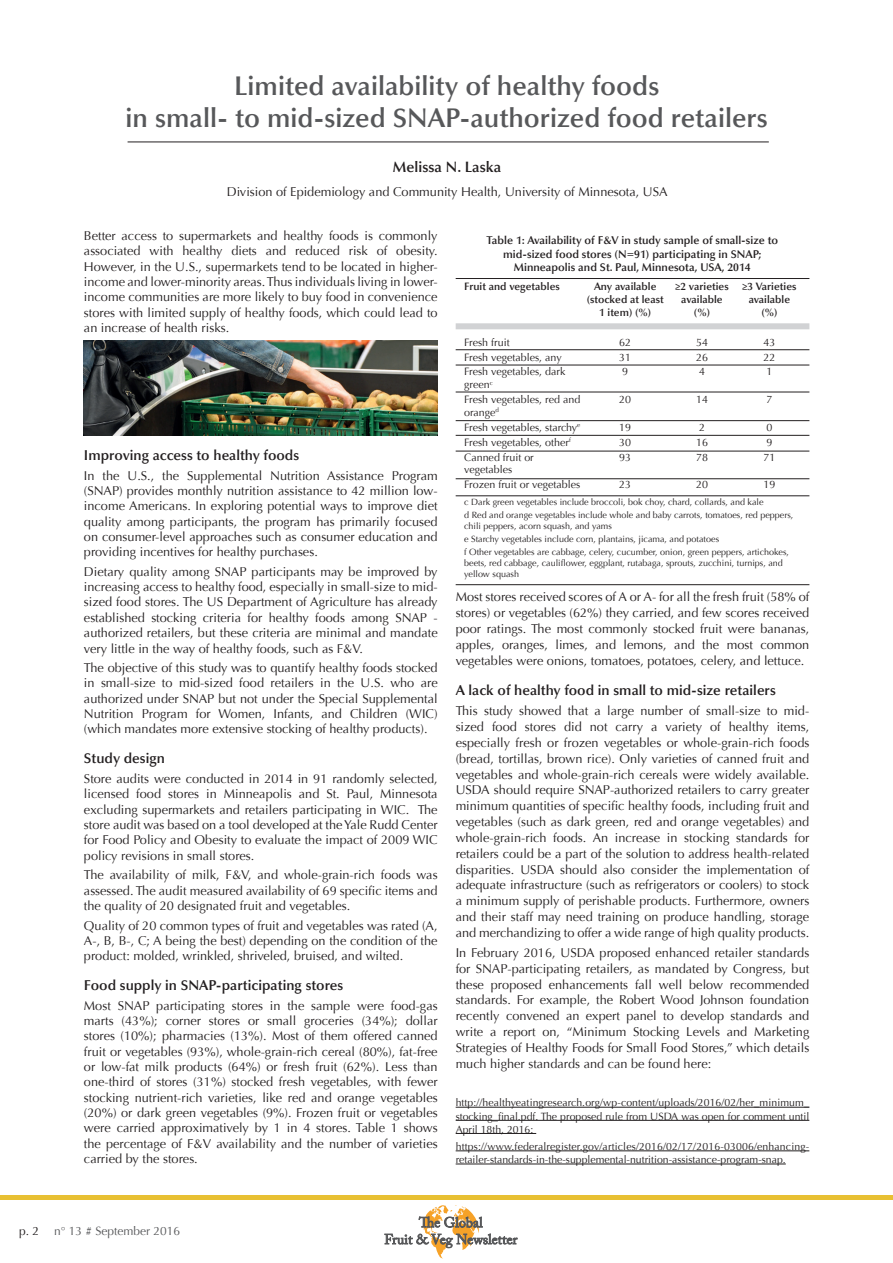
<style>
.page{position:relative;width:893px;height:1263px;background:#fff}
.page>*{position:absolute;margin:0;border:0;box-sizing:border-box;transform-origin:0 0}
.t1{font:600 27px/32.4px "Optima LT Std";color:#57585a;text-align:center}
.t2{font:600 15px "Optima LT Std";color:#231f20}
.t3{font:600 14.25px "Optima LT Std";color:#231f20}
.t4{font:12.75px/15.3px "Optima LT Std";color:#231f20;text-align:justify}
.t5{font:12px "Optima LT Std";color:#57585a}
.t6{font:600 11.25px/13.5px "Optima LT Std";color:#231f20;text-align:center}
.t7{font:10.65px/14.9px "Optima LT Std";color:#231f20}
.t8{font:600 10.65px/12.9px "Optima LT Std";color:#231f20;text-align:center}
.t9{font:10.5px/13.2px "Optima LT Std";color:#231f20;text-align:justify}
.t10{font:9px/12.9px "Optima LT Std";color:#231f20}
.s1{color:#231f20}
</style>
<div class="page">
<div style="left:0;top:1194px;width:893px;height:5px;background:#e8c032"></div>
<svg style="left:385px;top:1205px;width:132px;height:53px"></svg>
<hr style="left:128px;top:142px;width:641px;height:1px;background:#231f20">
<hr style="left:456px;top:1107px;width:353px;height:1px;background:#231f20">
<hr style="left:456px;top:1120px;width:353px;height:1px;background:#231f20">
<hr style="left:456px;top:1133px;width:80px;height:1px;background:#231f20">
<hr style="left:456px;top:1150px;width:353px;height:1px;background:#231f20">
<hr style="left:456px;top:1164px;width:330px;height:1px;background:#231f20">
<hr style="left:456px;top:278px;width:353px;height:1px;background:#231f20">
<hr style="left:456px;top:349px;width:353px;height:1px;background:#231f20">
<hr style="left:456px;top:365px;width:353px;height:1px;background:#231f20">
<hr style="left:456px;top:392px;width:353px;height:1px;background:#231f20">
<hr style="left:456px;top:420px;width:353px;height:1px;background:#231f20">
<hr style="left:456px;top:435px;width:353px;height:1px;background:#231f20">
<hr style="left:456px;top:451px;width:353px;height:1px;background:#231f20">
<hr style="left:456px;top:478px;width:353px;height:1px;background:#231f20">
<div style="left:456px;top:323px;width:353px;height:6px;background:#d1d2d4"></div>
<hr style="left:456px;top:495px;width:353px;height:1px;background:#231f20">
<hr style="left:456px;top:584px;width:353px;height:1px;background:#231f20">
<img style="left:84px;top:341px;width:354px;height:94px">
<h1 class="t1" style="left:126px;top:72px;width:644px">Limited availability of healthy foods<br>in small- to mid-sized SNAP-authorized food retailers</h1>
<p class="t2" style="left:393px;top:161px;width:110px">Melissa N. Laska</p>
<p class="t4" style="left:227px;top:185px;width:442px">Division of Epidemiology and Community Health, University of Minnesota, USA</p>
<p class="t4" style="left:84px;top:229px;width:355px">Better access to supermarkets and healthy foods is commonly associated with healthy diets and reduced risk of obesity.<br>However, in the U.S., supermarkets tend to be located in higher&shy;income and lower-minority areas. Thus individuals living in lower&shy;income communities are more likely to buy food in convenience stores with limited supply of healthy foods, which could lead to an increase of health risks.</p>
<p class="t6" style="left:487px;top:235px;width:293px">Table 1: Availability of F&amp;V in study sample of small-size to mid-sized food stores (N=91) participating in SNAP;<br>Minneapolis and St. Paul, Minnesota, USA, 2014</p>
<p class="t8" style="left:587px;top:281px;width:78px">Any available (stocked at least<br>1 item) (%)</p>
<p class="t7" style="left:619px;top:336px;width:13px;text-align:justify">62<br>31<br>9</p>
<p class="t7" style="left:619px;top:393px;width:13px">20</p>
<p class="t7" style="left:619px;top:421px;width:13px;text-align:justify">19<br>30<br>93</p>
<p class="t7" style="left:619px;top:478px;width:13px">23</p>
<p class="t8" style="left:464px;top:281px;width:97px">Fruit and vegetables</p>
<p class="t8" style="left:742px;top:280px;width:56px">≥3 Varieties available (%)</p>
<p class="t7" style="left:763px;top:336px;width:13px;text-align:justify">43<br>22<br>1</p>
<p class="t7" style="left:766px;top:393px;width:7px">7</p>
<p class="t7" style="left:763px;top:421px;width:13px">0<br>9<br>71</p>
<p class="t7" style="left:763px;top:478px;width:13px">19</p>
<p class="t8" style="left:675px;top:280px;width:55px">≥2 varieties available (%)</p>
<p class="t7" style="left:696px;top:336px;width:13px;text-align:justify">54<br>26<br>4</p>
<p class="t7" style="left:696px;top:393px;width:13px">14</p>
<p class="t7" style="left:696px;top:421px;width:13px">2<br>16<br>78</p>
<p class="t7" style="left:696px;top:478px;width:13px">20</p>
<p class="t7" style="left:464px;top:336px;width:103px">Fresh fruit<br>Fresh vegetables, any<br>Fresh vegetables, dark</p>
<p class="t7" style="left:464px;top:378px;width:118px">green<sup>c<br></sup>Fresh vegetables, red and</p>
<p class="t7" style="left:464px;top:406px;width:117px">orange<sup>d<br></sup>Fresh vegetables, starchy<sup>e<br></sup>Fresh vegetables, other<sup>f<br></sup>Canned fruit or</p>
<p class="t7" style="left:464px;top:463px;width:118px">vegetables<br>Frozen fruit or vegetables</p>
<p class="t3" style="left:84px;top:449px;width:217px">Improving access to healthy foods</p>
<p class="t4" style="left:84px;top:469px;width:355px">In the U.S., the Supplemental Nutrition Assistance Program (SNAP) provides monthly nutrition assistance to 42 million low&shy;income Americans. In exploring potential ways to improve diet quality among participants, the program has primarily focused on consumer-level approaches such as consumer education and providing incentives for healthy purchases.</p>
<p class="t4" style="left:84px;top:565px;width:355px">Dietary quality among SNAP participants may be improved by increasing access to healthy food, especially in small-size to mid&shy;sized food stores. The US Department of Agriculture has already established stocking criteria for healthy foods among SNAP - authorized retailers, but these criteria are minimal and mandate very little in the way of healthy foods, such as F&amp;V.</p>
<p class="t4" style="left:84px;top:661px;width:355px">The objective of this study was to quantify healthy foods stocked in small-size to mid-sized food retailers in the U.S. who are authorized under SNAP but not under the Special Supplemental Nutrition Program for Women, Infants, and Children (WIC) (which mandates more extensive stocking of healthy products).</p>
<p class="t3" style="left:84px;top:753px;width:83px">Study design</p>
<p class="t4" style="left:84px;top:772px;width:355px">Store audits were conducted in 2014 in 91 randomly selected, licensed food stores in Minneapolis and St. Paul, Minnesota excluding supermarkets and retailers participating in WIC. The store audit was based on a tool developed at the Yale Rudd Center for Food Policy and Obesity to evaluate the impact of 2009 WIC policy revisions in small stores.</p>
<p class="t4" style="left:84px;top:868px;width:355px">The availability of milk, F&amp;V, and whole-grain-rich foods was assessed. The audit measured availability of 69 specific items and the quality of 20 designated fruit and vegetables.</p>
<p class="t4" style="left:84px;top:919px;width:355px">Quality of 20 common types of fruit and vegetables was rated (A, A-, B, B-, C; A being the best) depending on the condition of the product: molded, wrinkled, shriveled, bruised, and wilted.</p>
<p class="t3" style="left:84px;top:979px;width:261px">Food supply in SNAP-participating stores</p>
<p class="t4" style="left:84px;top:999px;width:355px">Most SNAP participating stores in the sample were food-gas marts (43%); corner stores or small groceries (34%); dollar stores (10%); pharmacies (13%). Most of them offered canned fruit or vegetables (93%), whole-grain-rich cereal (80%), fat-free or low-fat milk products (64%) or fresh fruit (62%). Less than one-third of stores (31%) stocked fresh vegetables, with fewer stocking nutrient-rich varieties, like red and orange vegetables (20%) or dark green vegetables (9%). Frozen fruit or vegetables were carried approximatively by 1 in 4 stores. Table 1 shows the percentage of F&amp;V availability and the number of varieties carried by the stores.</p>
<p class="t10" style="left:464px;top:497px;width:331px">c Dark green vegetables include broccoli, bok choy, chard, collards, and kale<br>d Red and orange vegetables include whole and baby carrots, tomatoes, red peppers,</p>
<p class="t10" style="left:464px;top:520px;width:326px">chili peppers, acorn squash, and yams<br>e Starchy vegetables include corn, plantains, jicama, and potatoes<br>f Other vegetables are cabbage, celery, cucumber, onion, green peppers, artichokes,</p>
<p class="t10" style="left:464px;top:557px;width:320px;line-height:10.8px">beets, red cabbage, cauliflower, eggplant, rutabaga, sprouts, zucchini, turnips, and yellow squash</p>
<p class="t4" style="left:456px;top:590px;width:355px;line-height:15.8px">Most stores received scores of A or A- for all the fresh fruit (58% of stores) or vegetables (62%) they carried, and few scores received poor ratings. The most commonly stocked fruit were bananas, apples, oranges, limes, and lemons, and the most common vegetables were onions, tomatoes, potatoes, celery, and lettuce.</p>
<p class="t3" style="left:456px;top:684px;width:322px">A lack of healthy food in small to mid-size retailers</p>
<p class="t4" style="left:456px;top:704px;width:355px;line-height:15.8px">This study showed that a large number of small-size to mid&shy;sized food stores did not carry a variety of healthy items, especially fresh or frozen vegetables or whole-grain-rich foods (bread, tortillas, brown rice). Only varieties of canned fruit and vegetables and whole-grain-rich cereals were widely available.<br>USDA should require SNAP-authorized retailers to carry greater minimum quantities of specific healthy foods, including fruit and vegetables (such as dark green, red and orange vegetables) and whole-grain-rich foods. An increase in stocking standards for retailers could be a part of the solution to address health-related disparities. USDA should also consider the implementation of adequate infrastructure (such as refrigerators or coolers) to stock a minimum supply of perishable products. Furthermore, owners and their staff may need training on produce handling, storage and merchandizing to offer a wide range of high quality products.</p>
<p class="t4" style="left:456px;top:946px;width:355px;line-height:15.8px">In February 2016, USDA proposed enhanced retailer standards for SNAP-participating retailers, as mandated by Congress, but these proposed enhancements fall well below recommended standards. For example, the Robert Wood Johnson foundation recently convened an expert panel to develop standards and write a report on, “Minimum Stocking Levels and Marketing Strategies of Healthy Foods for Small Food Stores,” which details much higher standards and can be found here:</p>
<p class="t9" style="left:456px;top:1097px;width:355px">http://healthyeatingresearch.org/wp-content/uploads/2016/02/her_minimum_ stocking_final.pdf. The proposed rule from USDA was open for comment until April 18th, 2016:</p>
<p class="t9" style="left:456px;top:1141px;width:355px">https://www.federalregister.gov/articles/2016/02/17/2016-03006/enhancing&shy;retailer-standards-in-the-supplemental-nutrition-assistance-program-snap.</p>
<p class="t5" style="left:19px;top:1226px;width:163px"><span class="s1">p. 2</span> n° 13 # September 2016</p>
</div>
